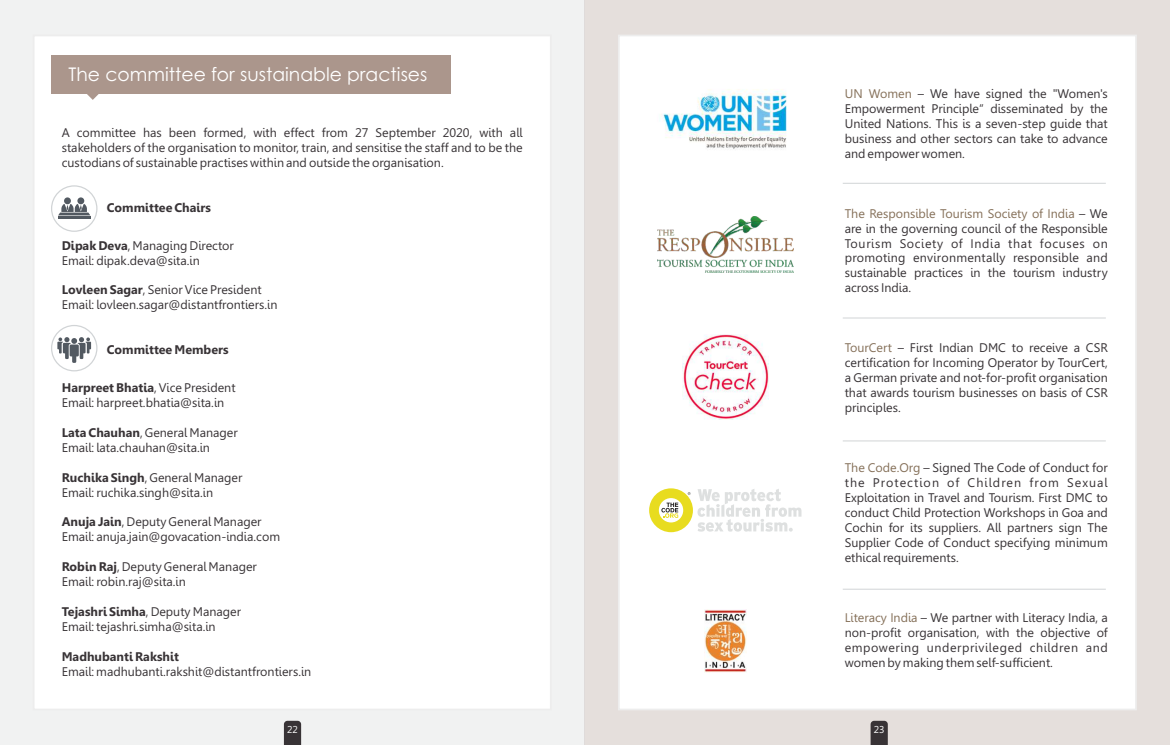
<style>
.page{position:relative;width:1170px;height:745px;background:#fff}
.page>*{position:absolute;margin:0;border:0;box-sizing:border-box;transform-origin:0 0}
.t1{font:18.75px "Century Gothic";color:#fff}
.t2{font:12.5px/15px "Leelawadee";color:#383336}
.t3{font:700 12.5px "Leelawadee";color:#383336}
.t4{font:10px "Leelawadee";color:#fff}
.s1{font-weight:700}
.s2{color:#857059}
</style>
<div class="page">
<div style="left:584px;top:0;width:585px;height:744px;background:#e5dfdc"></div>
<div style="left:0;top:0;width:584px;height:744px;background:#f1f2f2"></div>
<svg style="left:284px;top:720px;width:17px;height:24px"></svg>
<div style="left:35px;top:37px;width:515px;height:671px;background:#fff"></div>
<div style="left:52px;top:186px;width:45px;height:45px;background:#fff;border-radius:50%"></div>
<div style="left:64px;top:197px;width:7px;height:7px;background:#525961;border-radius:50%"></div>
<hr style="left:58px;top:216px;width:32px;height:2px;background:#525961">
<div style="left:77px;top:197px;width:7px;height:7px;background:#525961;border-radius:50%"></div>
<svg style="left:58px;top:204px;width:32px;height:11px"></svg>
<div style="left:51px;top:185px;width:46px;height:47px;border:1px solid #d1d4d6;border-radius:50%"></div>
<div style="left:52px;top:325px;width:45px;height:45px;background:#fff;border-radius:50%"></div>
<svg style="left:57px;top:337px;width:34px;height:25px"></svg>
<div style="left:51px;top:325px;width:46px;height:46px;border:1px solid #d1d4d6;border-radius:50%"></div>
<div style="left:52px;top:55px;width:398px;height:38px;background:#ab968c"></div>
<svg style="left:86px;top:93px;width:13px;height:7px"></svg>
<svg style="left:870px;top:720px;width:17px;height:24px"></svg>
<div style="left:618px;top:35px;width:519px;height:675px;background:#fff"></div>
<img style="left:682px;top:334px;width:86px;height:85px">
<svg style="left:649px;top:488px;width:152px;height:44px"></svg>
<img style="left:657px;top:216px;width:136px;height:56px">
<img style="left:649px;top:73px;width:151px;height:91px">
<img style="left:704px;top:609px;width:42px;height:63px">
<hr style="left:842px;top:183px;width:263px;height:1px;background:#d1d4d6">
<hr style="left:842px;top:317px;width:263px;height:1px;background:#d1d4d6">
<hr style="left:842px;top:440px;width:263px;height:1px;background:#d1d4d6">
<hr style="left:842px;top:588px;width:263px;height:1px;background:#d1d4d6">
<h1 class="t1" style="left:69px;top:67px;width:360px">The committee for sustainable practises</h1>
<p class="t2" style="left:62px;top:125px;width:462px;text-align:justify">A committee has been formed, with effect from 27 September 2020, with all stakeholders of the organisation to monitor, train, and sensitise the staff and to be the custodians of sustainable practises within and outside the organisation.</p>
<p class="t3" style="left:107px;top:200px;width:106px">Committee Chairs</p>
<p class="t2" style="left:62px;top:237px;width:173px"><span class="s1">Dipak Deva</span>, Managing Director<br>Email: dipak.deva@sita.in</p>
<p class="t2" style="left:62px;top:282px;width:217px"><span class="s1">Lovleen Sagar</span>, Senior Vice President<br>Email: lovleen.sagar@distantfrontiers.in</p>
<p class="t3" style="left:107px;top:342px;width:123px">Committee Members</p>
<p class="t2" style="left:62px;top:379px;width:175px"><span class="s1">Harpreet Bhatia</span>, Vice President<br>Email: harpreet.bhatia@sita.in</p>
<p class="t2" style="left:62px;top:424px;width:177px"><span class="s1">Lata Chauhan</span>, General Manager<br>Email: lata.chauhan@sita.in</p>
<p class="t2" style="left:62px;top:469px;width:182px"><span class="s1">Ruchika Singh</span>, General Manager<br>Email: ruchika.singh@sita.in</p>
<p class="t2" style="left:62px;top:514px;width:220px"><span class="s1">Anuja Jain</span>, Deputy General Manager<br>Email: anuja.jain@govacation-india.com</p>
<p class="t2" style="left:62px;top:559px;width:197px"><span class="s1">Robin Raj</span>, Deputy General Manager<br>Email: robin.raj@sita.in</p>
<p class="t2" style="left:62px;top:604px;width:181px"><span class="s1">Tejashri Simha</span>, Deputy Manager<br>Email: tejashri.simha@sita.in</p>
<p class="t3" style="left:62px;top:648px;width:119px">Madhubanti Rakshit</p>
<p class="t2" style="left:62px;top:663px;width:251px">Email: madhubanti.rakshit@distantfrontiers.in</p>
<p class="t4" style="left:287px;top:723px;width:12px">22</p>
<p class="t2" style="left:844px;top:86px;width:264px;text-align:justify"><span class="s2">UN Women</span> – We have signed the "Women's Empowerment Principle“ disseminated by the United Nations. This is a seven-step guide that business and other sectors can take to advance and empower women.</p>
<p class="t2" style="left:844px;top:205px;width:264px;text-align:justify"><span class="s2">The Responsible Tourism Society of India</span> – We are in the governing council of the Responsible Tourism Society of India that focuses on promoting environmentally responsible and sustainable practices in the tourism industry across India.</p>
<p class="t2" style="left:844px;top:340px;width:264px;text-align:justify"><span class="s2">TourCert</span> – First Indian DMC to receive a CSR certification for Incoming Operator by TourCert, a German private and not-for-profit organisation that awards tourism businesses on basis of CSR principles.</p>
<p class="t2" style="left:844px;top:459px;width:264px;text-align:justify"><span class="s2">The Code.Org</span> – Signed The Code of Conduct for the Protection of Children from Sexual Exploitation in Travel and Tourism. First DMC to conduct Child Protection Workshops in Goa and Cochin for its suppliers. All partners sign The Supplier Code of Conduct specifying minimum ethical requirements.</p>
<p class="t2" style="left:844px;top:609px;width:264px;text-align:justify"><span class="s2">Literacy India</span> – We partner with Literacy India, a non-profit organisation, with the objective of empowering underprivileged children and women by making them self-sufficient.</p>
<p class="t4" style="left:873px;top:723px;width:12px">23</p>
</div>
